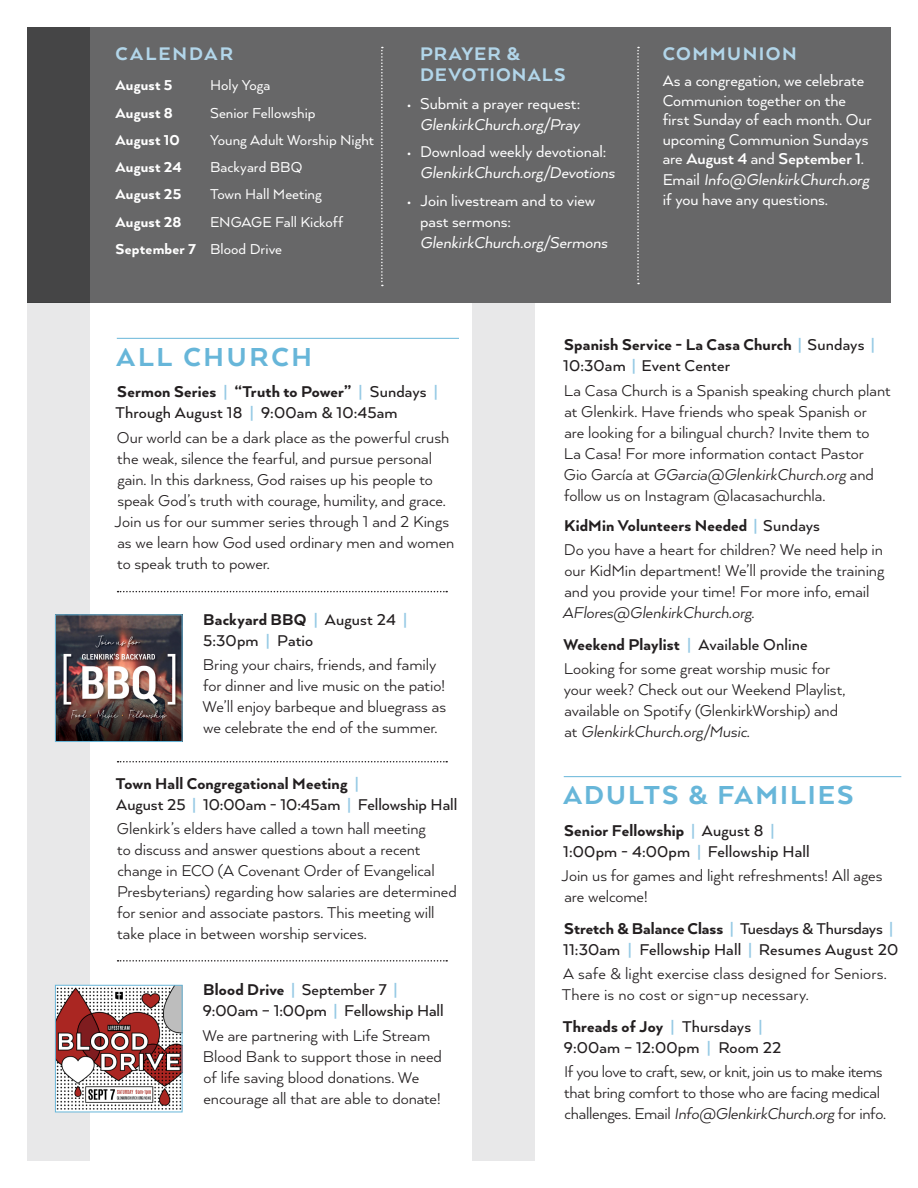
<style>
.page{position:relative;width:918px;height:1188px;background:#fff}
.page>*{position:absolute;margin:0;border:0;box-sizing:border-box;transform-origin:0 0}
.GKC_Journey_Ministries-categories{font:800 30px "Arquitecta";letter-spacing:.075em;color:#67b6d9}
.GKC_Journey_Subheads{font:800 21px/21px "Arquitecta";letter-spacing:.055em;color:#b2d6ea}
.GKC_Journey_Subheads-2{font:800 21px "Arquitecta";letter-spacing:.075em;color:#b2d6ea}
.GKC_Journey_Calendar-item{font:800 21px "Arquitecta";letter-spacing:.1em;color:#b2d6ea}
.GKC_Journey_Body{font:18px/21px "Arquitecta";letter-spacing:-.005em;color:#231f20}
.GKC_Journey_Subheads-3{font:500 18px/21px "Arquitecta";letter-spacing:.005em;color:#231f20}
.GKC_Journey_Bullets{font:18px/19.8px "Arquitecta";letter-spacing:-.005em;color:#fff}
.GKC_Journey_Subheads-4{font:800 18px/21px "Arquitecta";letter-spacing:.01em;color:#231f20}
.t1{font:italic 18px/21px "Arquitecta";letter-spacing:-.005em;color:#fff;text-align:right}
.GKC_Journey_Body-2{font:16.5px "Arquitecta";color:#fff}
.GKC_Journey_Body-3{font:800 16.5px "Arquitecta";letter-spacing:.01em;color:#fff}
.s1{font-weight:400}
.s2{font-style:normal}
.s3{font-style:italic}
.s4{font-weight:700}
.s5{font-weight:800}
.s6{font-weight:700;color:#95c9e4}
.s7{font-weight:500}
</style>
<div class="page">
<div style="left:27px;top:27px;width:864px;height:275px;background:#676768"></div>
<div style="left:27px;top:302px;width:62px;height:859px;background:#e8e8e9"></div>
<div style="left:27px;top:27px;width:62px;height:275px;background:#454546"></div>
<div style="left:472px;top:302px;width:63px;height:859px;background:#e8e8e9"></div>
<svg style="left:381px;top:47px;width:2px;height:239px"></svg>
<svg style="left:637px;top:47px;width:2px;height:237px"></svg>
<hr style="left:117px;top:338px;width:342px;height:1px;background:#67b6d9">
<hr style="left:564px;top:776px;width:337px;height:1px;background:#67b6d9">
<svg style="left:118px;top:591px;width:329px;height:1px"></svg>
<svg style="left:118px;top:761px;width:329px;height:1px"></svg>
<svg style="left:118px;top:960px;width:329px;height:2px"></svg>
<img style="left:57px;top:616px;width:123px;height:124px">
<div style="left:55px;top:614px;width:127px;height:128px;border:1px solid #67b6d9"></div>
<img style="left:57px;top:987px;width:123px;height:123px">
<div style="left:55px;top:985px;width:127px;height:127px;border:1px solid #67b6d9"></div>
<p class="GKC_Journey_Calendar-item" style="left:116px;top:41px;width:119px">CALENDAR</p>
<p class="GKC_Journey_Body-3" style="left:116px;top:75px;width:58px">August 5</p>
<p class="GKC_Journey_Body-2" style="left:210px;top:75px;width:62px">Holy Yoga</p>
<p class="GKC_Journey_Body-3" style="left:116px;top:102px;width:59px">August 8</p>
<p class="GKC_Journey_Body-2" style="left:210px;top:102px;width:107px">Senior Fellowship</p>
<p class="GKC_Journey_Body-3" style="left:116px;top:130px;width:66px">August 10</p>
<p class="GKC_Journey_Body-2" style="left:210px;top:130px;width:165px">Young Adult Worship Night</p>
<p class="GKC_Journey_Body-3" style="left:116px;top:157px;width:68px">August 24</p>
<p class="GKC_Journey_Body-2" style="left:210px;top:157px;width:94px">Backyard BBQ</p>
<p class="GKC_Journey_Body-3" style="left:116px;top:184px;width:67px">August 25</p>
<p class="GKC_Journey_Body-2" style="left:210px;top:184px;width:113px">Town Hall Meeting</p>
<p class="GKC_Journey_Body-3" style="left:116px;top:211px;width:67px">August 28</p>
<p class="GKC_Journey_Body-2" style="left:210px;top:211px;width:135px">ENGAGE Fall Kickoff</p>
<p class="GKC_Journey_Body-3" style="left:116px;top:239px;width:168px">September 7 <span class="s1">Blood Drive</span></p>
<p class="GKC_Journey_Subheads" style="left:420px;top:43px;width:147px">PRAYER &amp;<br>DEVOTIONALS</p>
<p class="t1" style="left:407px;top:92px;width:175px"><span class="s2">• Submit a prayer request:<br></span>GlenkirkChurch.org/Pray</p>
<p class="t1" style="left:420px;top:141px;width:196px;text-align:left;text-indent:-14px"><span class="s2">• Download weekly devotional:<br></span>GlenkirkChurch.org/Devotions</p>
<p class="GKC_Journey_Bullets" style="left:420px;top:189px;width:189px;line-height:21px;text-indent:-14px">• Join livestream and to view past sermons:<br><span class="s3">GlenkirkChurch.org/Sermons</span></p>
<p class="GKC_Journey_Subheads-2" style="left:663px;top:41px;width:136px">COMMUNION</p>
<p class="GKC_Journey_Bullets" style="left:663px;top:70px;width:211px">As a congregation, we celebrate<br>Communion together on the first Sunday of each month. Our upcoming Communion Sundays are <span class="s4">August 4</span> and <span class="s4">September 1</span>.<br>Email <span class="s3">Info@GlenkirkChurch.org </span>if you have any questions.</p>
<p class="GKC_Journey_Ministries-categories" style="left:116px;top:338px;width:197px">ALL CHURCH</p>
<p class="GKC_Journey_Subheads-3" style="left:115px;top:381px;width:324px"><span class="s5">Sermon Series</span> <span class="s6">|</span> <span class="s5">“Truth to Power”</span> <span class="s6">|</span> Sundays <span class="s6">|<br></span>Through August 18 <span class="s6">|</span> 9:00am &amp; 10:45am</p>
<p class="GKC_Journey_Body" style="left:114px;top:426px;width:342px">Our world can be a dark place as the powerful crush the weak, silence the fearful, and pursue personal gain. In this darkness, God raises up his people to speak God’s truth with courage, humility, and grace.<br>Join us for our summer series through 1 and 2 Kings as we learn how God used ordinary men and women to speak truth to power.</p>
<p class="GKC_Journey_Subheads-3" style="left:203px;top:608px;width:206px"><span class="s5">Backyard BBQ</span> <span class="s6">|</span> August 24 <span class="s6">|<br></span>5:30pm <span class="s6">|</span> Patio</p>
<p class="GKC_Journey_Body" style="left:203px;top:653px;width:245px">Bring your chairs, friends, and family for dinner and live music on the patio!<br>We’ll enjoy barbeque and bluegrass as we celebrate the end of the summer.</p>
<p class="GKC_Journey_Subheads-3" style="left:116px;top:773px;width:343px"><span class="s5">Town Hall Congregational Meeting</span> <span class="s6">|<br></span>August 25 <span class="s6">|</span> 10:00am - 10:45am <span class="s6">|</span> Fellowship Hall</p>
<p class="GKC_Journey_Body" style="left:117px;top:818px;width:341px">Glenkirk’s elders have called a town hall meeting<br>to discuss and answer questions about a recent change in ECO (A Covenant Order of Evangelical Presbyterians) regarding how salaries are determined for senior and associate pastors. This meeting will take place in between worship services.</p>
<p class="GKC_Journey_Subheads-3" style="left:203px;top:979px;width:242px"><span class="s5">Blood Drive</span> <span class="s6">|</span> September 7 <span class="s6">|<br></span>9:00am – 1:00pm <span class="s6">|</span> Fellowship Hall</p>
<p class="GKC_Journey_Body" style="left:203px;top:1024px;width:241px">We are partnering with Life Stream Blood Bank to support those in need of life saving blood donations. We encourage all that are able to donate!</p>
<p class="GKC_Journey_Subheads-4" style="left:563px;top:334px;width:313px">Spanish Service - La Casa Church <span class="s6">|</span> <span class="s7">Sundays</span> <span class="s6">|<br></span><span class="s7">10:30am</span> <span class="s6">|</span> <span class="s7">Event Center</span></p>
<p class="GKC_Journey_Body" style="left:564px;top:379px;width:328px">La Casa Church is a Spanish speaking church plant at Glenkirk. Have friends who speak Spanish or are looking for a bilingual church? Invite them to<br>La Casa! For more information contact Pastor Gio García at <span class="s3">GGarcia@GlenkirkChurch.org</span> and follow us on Instagram @lacasachurchla.</p>
<p class="GKC_Journey_Subheads-4" style="left:564px;top:514px;width:257px">KidMin Volunteers Needed <span class="s6">|</span> <span class="s7">Sundays</span></p>
<p class="GKC_Journey_Body" style="left:562px;top:539px;width:323px">Do you have a heart for children? We need help in our KidMin department! We’ll provide the training and you provide your time! For more info, email <span class="s3">AFlores@GlenkirkChurch.org</span>.</p>
<p class="GKC_Journey_Subheads-4" style="left:563px;top:633px;width:246px">Weekend Playlist <span class="s6">|</span> <span class="s7">Available Online</span></p>
<p class="GKC_Journey_Body" style="left:564px;top:658px;width:283px">Looking for some great worship music for your week? Check out our Weekend Playlist, available on Spotify (GlenkirkWorship) and at <span class="s3">GlenkirkChurch.org/Music</span>.</p>
<p class="GKC_Journey_Ministries-categories" style="left:563px;top:776px;width:292px">ADULTS &amp; FAMILIES</p>
<p class="GKC_Journey_Subheads-3" style="left:563px;top:819px;width:248px"><span class="s5">Senior Fellowship</span> <span class="s6">|</span> August 8 <span class="s6">|<br></span>1:00pm - 4:00pm <span class="s6">|</span> Fellowship Hall</p>
<p class="GKC_Journey_Body" style="left:561px;top:865px;width:323px">Join us for games and light refreshments! All ages are welcome!</p>
<p class="GKC_Journey_Subheads-3" style="left:563px;top:917px;width:336px"><span class="s5">Stretch &amp; Balance Class</span> <span class="s6">|</span> Tuesdays &amp; Thursdays <span class="s6">|<br></span>11:30am <span class="s6">|</span> Fellowship Hall <span class="s6">|</span> Resumes August 20</p>
<p class="GKC_Journey_Body" style="left:562px;top:963px;width:326px">A safe &amp; light exercise class designed for Seniors.<br>There is no cost or sign-up necessary.</p>
<p class="GKC_Journey_Subheads-3" style="left:563px;top:1015px;width:220px"><span class="s5">Threads of Joy</span> <span class="s6">|</span> Thursdays <span class="s6">|<br></span>9:00am – 12:00pm <span class="s6">|</span> Room 22</p>
<p class="GKC_Journey_Body" style="left:564px;top:1061px;width:323px">If you love to craft, sew, or knit, join us to make items that bring comfort to those who are facing medical challenges. Email <span class="s3">Info@GlenkirkChurch.org</span> for info.</p>
</div>
